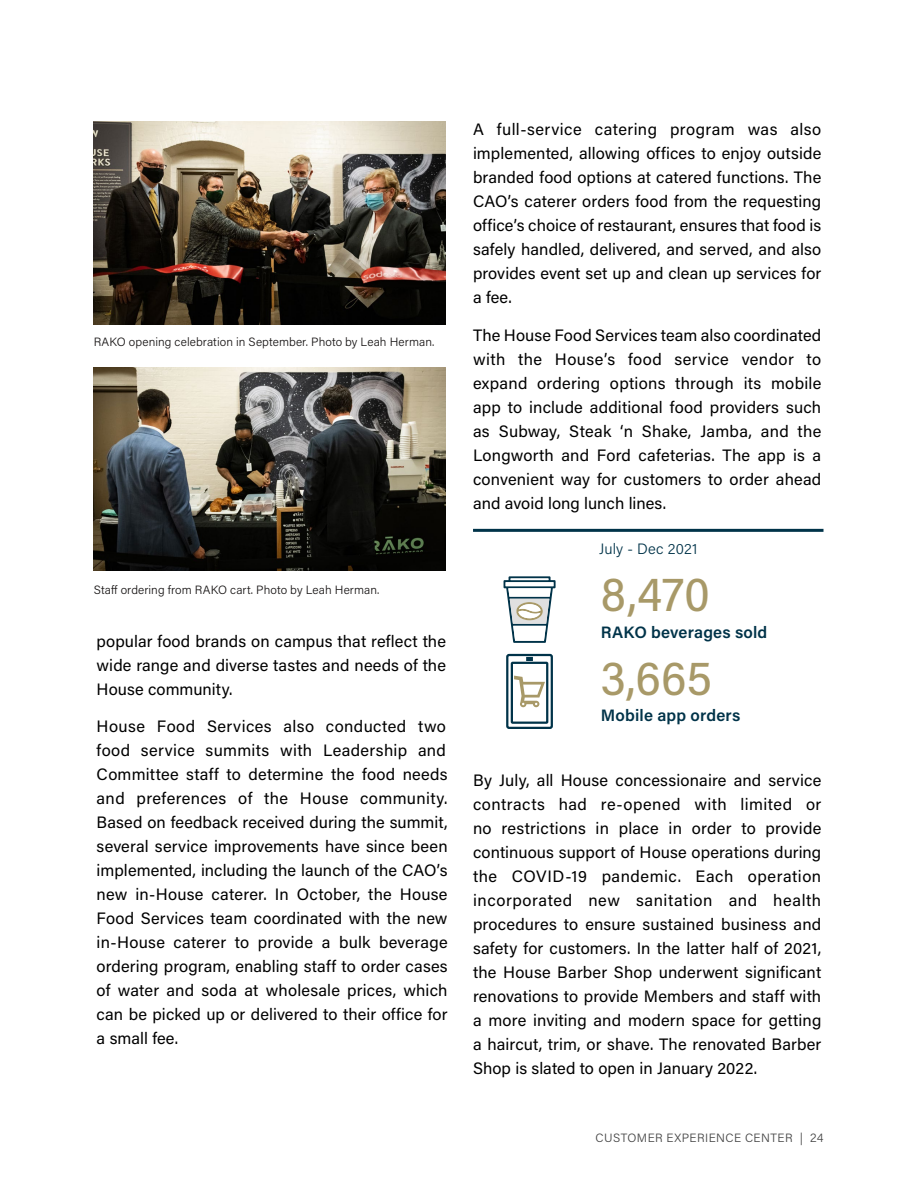
<style>
.page{position:relative;width:918px;height:1188px;background:#fff}
.page>*{position:absolute;margin:0;border:0;box-sizing:border-box;transform-origin:0 0}
.t1{font:500 48px "Acumin Pro Semi Cond";letter-spacing:.01em;color:#a89968}
.t2{font:16.5px/24px "Acumin Pro";letter-spacing:.005em;color:#000;text-align:justify}
.t3{font:600 16.5px "Acumin Pro";letter-spacing:.01em;color:#003349}
.t4{font:300 15px "Acumin Pro";letter-spacing:.01em;color:#003349}
.t5{font:300 12px "Acumin Pro";letter-spacing:.01em;color:#171414}
.t6{font:300 12px "Acumin Pro";letter-spacing:.04em;color:#424242}
</style>
<div class="page">
<hr style="left:473px;top:529px;width:350px;height:3px;background:#003349">
<svg style="left:506px;top:653px;width:47px;height:76px"></svg>
<svg style="left:504px;top:576px;width:52px;height:67px"></svg>
<img style="left:94px;top:122px;width:351px;height:203px">
<img style="left:94px;top:368px;width:352px;height:203px">
<p class="t5" style="left:94px;top:333px;width:342px">RAKO opening celebration in September. Photo by Leah Herman.</p>
<p class="t5" style="left:94px;top:582px;width:287px">Staff ordering from RAKO cart. Photo by Leah Herman.</p>
<p class="t2" style="left:97px;top:628px;width:351px">popular food brands on campus that reflect the wide range and diverse tastes and needs of the House community.</p>
<p class="t2" style="left:97px;top:714px;width:353px">House Food Services also conducted two food service summits with Leadership and Committee staff to determine the food needs and preferences of the House community.<br>Based on feedback received during the summit, several service improvements have since been implemented, including the launch of the CAO’s new in-House caterer. In October, the House Food Services team coordinated with the new in-House caterer to provide a bulk beverage ordering program, enabling staff to order cases of water and soda at wholesale prices, which can be picked up or delivered to their office for a small fee.</p>
<p class="t2" style="left:473px;top:117px;width:350px">A full-service catering program was also implemented, allowing offices to enjoy outside branded food options at catered functions. The CAO’s caterer orders food from the requesting office’s choice of restaurant, ensures that food is safely handled, delivered, and served, and also provides event set up and clean up services for a fee.</p>
<p class="t2" style="left:473px;top:322px;width:350px">The House Food Services team also coordinated with the House’s food service vendor to expand ordering options through its mobile app to include additional food providers such as Subway, Steak ‘n Shake, Jamba, and the Longworth and Ford cafeterias. The app is a convenient way for customers to order ahead and avoid long lunch lines.</p>
<p class="t4" style="left:599px;top:539px;width:100px">July - Dec 2021</p>
<h1 class="t1" style="left:601px;top:561px;width:111px">8,470</h1>
<p class="t3" style="left:601px;top:620px;width:168px">RAKO beverages sold</p>
<h1 class="t1" style="left:601px;top:645px;width:113px">3,665</h1>
<p class="t3" style="left:601px;top:704px;width:141px">Mobile app orders</p>
<p class="t2" style="left:473px;top:768px;width:350px">By July, all House concessionaire and service contracts had re-opened with limited or no restrictions in place in order to provide continuous support of House operations during the COVID-19 pandemic. Each operation incorporated new sanitation and health procedures to ensure sustained business and safety for customers. In the latter half of 2021, the House Barber Shop underwent significant renovations to provide Members and staff with a more inviting and modern space for getting a haircut, trim, or shave. The renovated Barber Shop is slated to open in January 2022.</p>
<p class="t6" style="left:596px;top:1130px;width:18px">Customer</p>
<p class="t6" style="left:667px;top:1130px;width:24px">Experience</p>
<p class="t6" style="left:745px;top:1130px;width:18px">Center</p>
<p class="t6" style="left:800px;top:1130px;width:25px">| 24</p>
</div>
